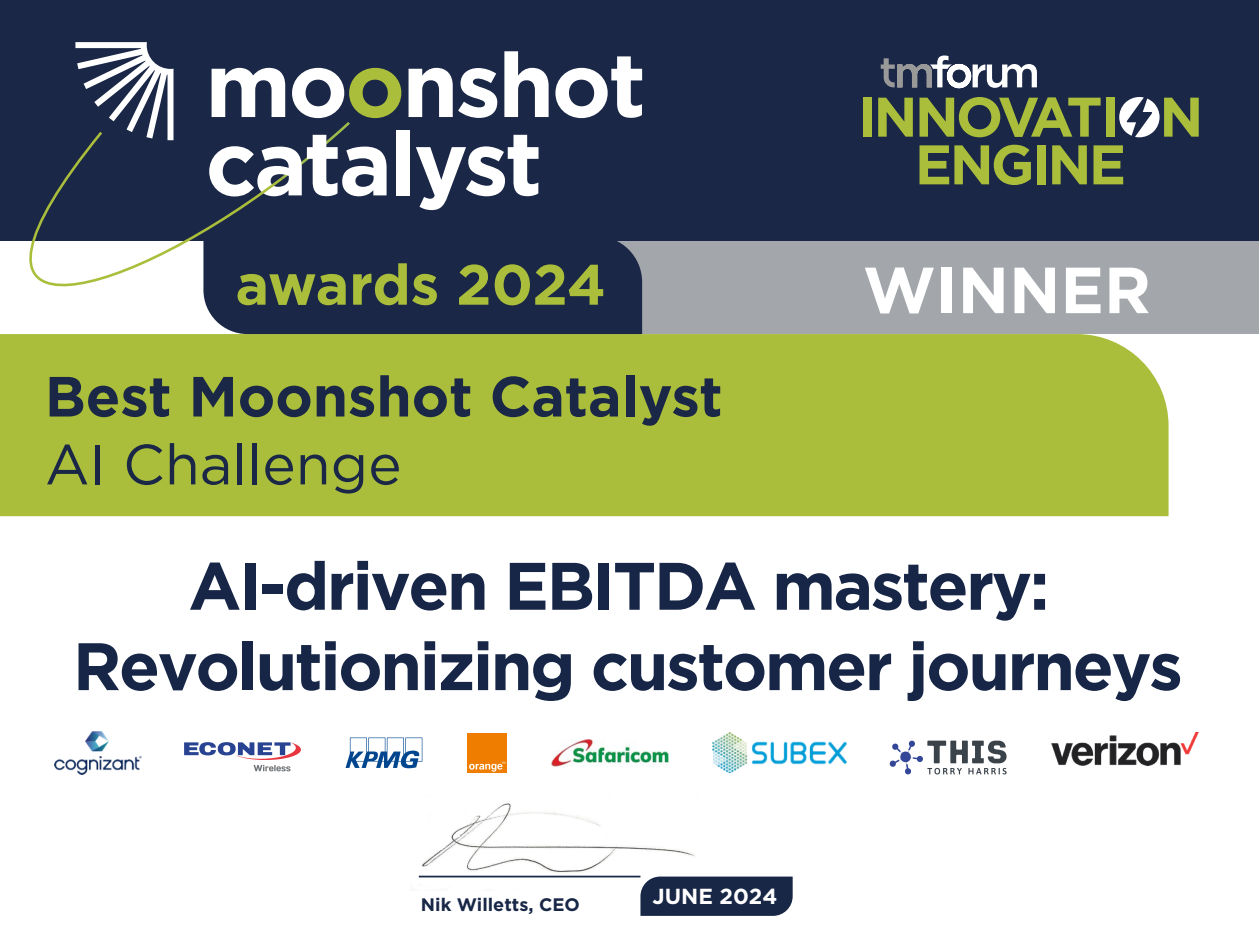
<style>
.page{position:relative;width:1259px;height:945px;background:#fff}
.page>*{position:absolute;margin:0;border:0;box-sizing:border-box;transform-origin:0 0}
.t1{font:700 66.85px/80.3px "Gotham";letter-spacing:-.035em;color:#172647;text-align:center}
.t2{font:700 64.92px "Gotham";color:#fff}
.t3{font:700 56.7px "Gotham";letter-spacing:-.01em;color:#aabe3b}
.t4{font:700 56.52px "Gotham";color:#1a2746}
.t5{font:56.52px "Gotham";color:#1a2746}
.t6{font:700 21.7px "Gotham";color:#fff}
.t7{font:700 18.03px "Gotham";color:#182746}
</style>
<div class="page">
<div style="left:608px;top:240px;width:650px;height:94px;background:#a3a7ab"></div>
<div style="left:0;top:0;width:1258px;height:240px;background:#1a2746"></div>
<img style="left:418px;top:803px;width:277px;height:75px">
<div style="left:640px;top:876px;width:152px;height:39px;background:#182746"></div>
<hr style="left:419px;top:875px;width:221px;height:2px;background:#182746">
<div style="left:0;top:334px;width:1168px;height:182px;background:#aabe3b"></div>
<svg style="left:408px;top:68px;width:44px;height:49px"></svg>
<svg style="left:458px;top:68px;width:39px;height:50px"></svg>
<svg style="left:504px;top:51px;width:44px;height:66px"></svg>
<svg style="left:555px;top:56px;width:87px;height:62px"></svg>
<svg style="left:211px;top:68px;width:190px;height:128px"></svg>
<div style="left:396px;top:130px;width:14px;height:65px;background:#fff"></div>
<svg style="left:416px;top:135px;width:122px;height:75px"></svg>
<svg style="left:0;top:129px;width:285px;height:215px"></svg>
<svg style="left:75px;top:42px;width:98px;height:98px"></svg>
<div style="left:203px;top:236px;width:439px;height:98px;background:#1a2746"></div>
<svg style="left:880px;top:55px;width:156px;height:33px"></svg>
<div style="left:862px;top:98px;width:9px;height:39px;background:#aabe3b"></div>
<svg style="left:878px;top:98px;width:34px;height:39px"></svg>
<svg style="left:919px;top:97px;width:181px;height:40px"></svg>
<div style="left:1105px;top:98px;width:9px;height:39px;background:#aabe3b"></div>
<svg style="left:1119px;top:97px;width:79px;height:40px"></svg>
<svg style="left:919px;top:145px;width:111px;height:40px"></svg>
<div style="left:1036px;top:145px;width:9px;height:39px;background:#aabe3b"></div>
<svg style="left:1052px;top:145px;width:34px;height:39px"></svg>
<svg style="left:1093px;top:145px;width:30px;height:39px"></svg>
<svg style="left:184px;top:742px;width:117px;height:29px"></svg>
<div style="left:467px;top:732px;width:40px;height:40px;background:#ef7d00"></div>
<svg style="left:469px;top:761px;width:36px;height:10px"></svg>
<img style="left:551px;top:739px;width:117px;height:27px">
<img style="left:1051px;top:732px;width:147px;height:33px">
<img style="left:55px;top:731px;width:86px;height:43px">
<svg style="left:345px;top:737px;width:77px;height:31px"></svg>
<svg style="left:889px;top:740px;width:117px;height:34px"></svg>
<img style="left:713px;top:732px;width:133px;height:40px">
<p class="t3" style="left:235px;top:247px;width:372px">awards 2024</p>
<p class="t2" style="left:862px;top:247px;width:289px">WINNER</p>
<p class="t4" style="left:45px;top:359px;width:679px">Best Moonshot Catalyst</p>
<p class="t5" style="left:45px;top:428px;width:358px">AI Challenge</p>
<p class="t1" style="left:73px;top:545px;width:1111px">AI-driven EBITDA mastery:<br>Revolutionizing customer journeys</p>
<p class="t7" style="left:421px;top:892px;width:160px">Nik Willetts, CEO</p>
<p class="t6" style="left:652px;top:881px;width:126px">JUNE 2024</p>
</div>
